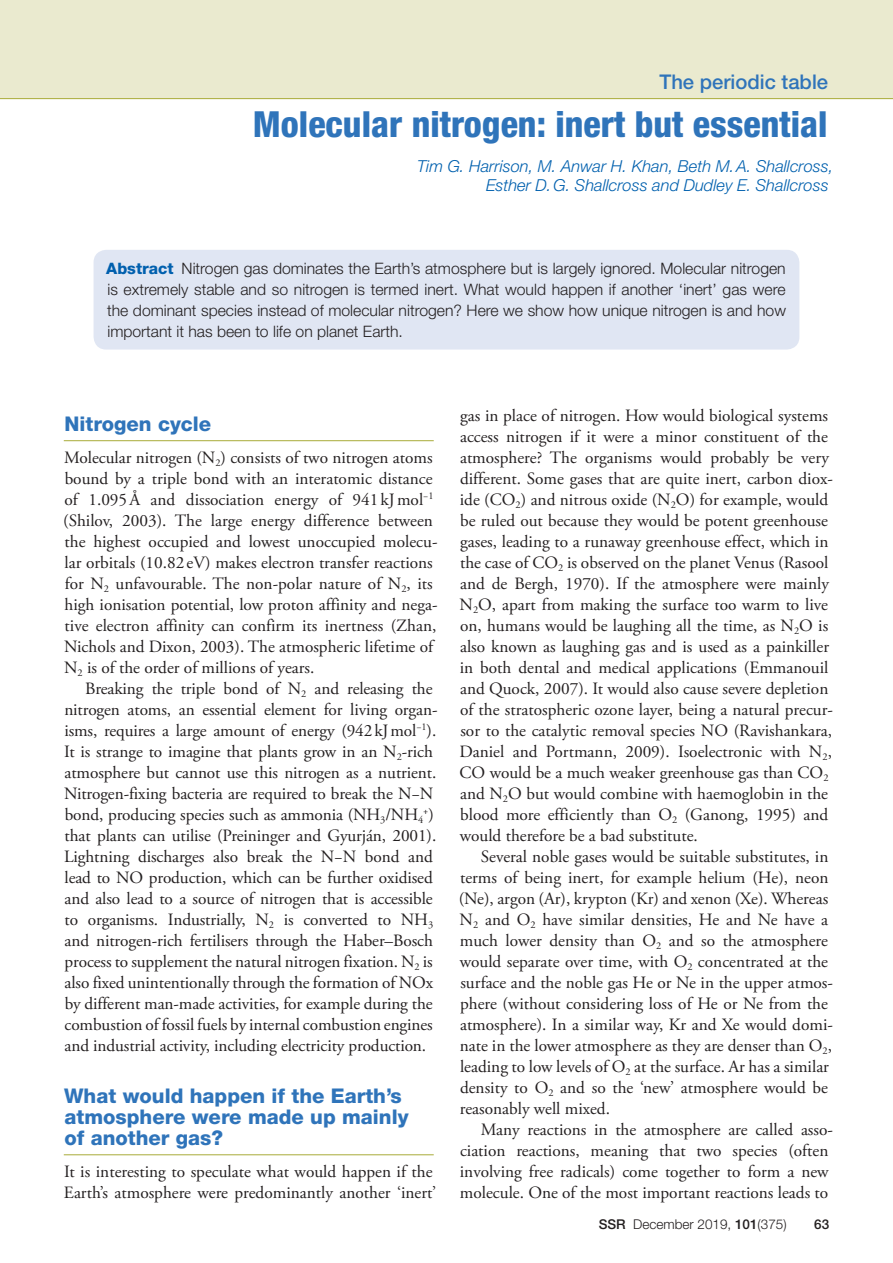
<style>
.page{position:relative;width:893px;height:1263px;background:#fff}
.page>*{position:absolute;margin:0;border:0;box-sizing:border-box;transform-origin:0 0}
.CH_head{font:800 condensed 36px "Helvetica Neue LT Std";color:#2f74ba}
.CH_A_head{font:800 20.25px/21px "Helvetica Neue LT Std";color:#2f74ba}
.SSR_theme_title{font:500 20.25px "Helvetica Neue LT Std";color:#2f74ba}
.CH_body_tx{font:17.25px/21px "Adobe Garamond Pro";letter-spacing:-.005em;color:#231f20}
.CH_body_tx_first{font:17.25px/21px "Adobe Garamond Pro";color:#231f20}
.CH_auth{font:italic 300 16.5px/19.8px "Helvetica Neue LT Std";color:#0160ae;text-align:right}
.CH_abs_tx{font:300 15.75px/21px "Helvetica Neue LT Std";color:#231f20;text-align:justify}
.t1{font:300 13.5px "Helvetica Neue LT Std";color:#231f20}
.t2{font:500 13.5px "Helvetica Neue LT Std";color:#231f20}
.CH_body_tx-2{font:10.35px "Adobe Garamond Pro";color:#231f20}
.s1{font-weight:800;color:#0160ae}
.s2{font-size:17.25px}
.s3{font-weight:500}
</style>
<div class="page">
<div style="left:0;top:0;width:893px;height:99px;background:#eaeacf"></div>
<hr style="left:0;top:98px;width:893px;height:1px;background:#a9ab38">
<div style="left:94px;top:250px;width:705px;height:100px;background:#e0e6f3;border-radius:13px"></div>
<hr style="left:64px;top:440px;width:370px;height:1px;background:#a9ab38">
<hr style="left:64px;top:1154px;width:370px;height:1px;background:#a9ab38">
<p class="SSR_theme_title" style="left:659px;top:69px;width:170px">The periodic table</p>
<p class="CH_head" style="left:253px;top:102px;width:576px">Molecular nitrogen: inert but essential</p>
<p class="CH_auth" style="left:417px;top:156px;width:418px">Tim G. Harrison, M. Anwar H. Khan, Beth M.A. Shallcross,<br>Esther D.G. Shallcross and Dudley E. Shallcross</p>
<p class="CH_abs_tx" style="left:106px;top:257px;width:681px"><span class="s1">Abstract</span> Nitrogen gas dominates the Earth’s atmosphere but is largely ignored. Molecular nitrogen is extremely stable and so nitrogen is termed inert. What would happen if another ‘inert’ gas were the dominant species instead of molecular nitrogen? Here we show how unique nitrogen is and how important it has been to life on planet Earth.</p>
<p class="CH_A_head" style="left:65px;top:414px;width:148px">Nitrogen cycle</p>
<p class="CH_body_tx_first" style="left:63px;top:447px;width:376px">Molecular nitrogen (N<sub>2</sub>) consists of two nitrogen atoms bound by a triple bond with an interatomic distance of 1.095Å and dissociation energy of 941kJmol<sup>−1 </sup>(Shilov, 2003). The large energy difference between the highest occupied and lowest unoccupied molecu&shy;lar orbitals (10.82 eV) makes electron transfer reactions for N<sub>2</sub> unfavourable. The non-polar nature of N<sub>2</sub>, its high ionisation potential, low proton affinity and nega&shy;tive electron affinity can confirm its inertness (Zhan, Nichols and Dixon, 2003). The atmospheric lifetime of N<sub>2</sub> is of the order of millions of years.</p>
<p class="CH_body_tx" style="left:64px;top:678px;width:375px;text-indent:21px">Breaking the triple bond of N<sub>2</sub> and releasing the nitrogen atoms, an essential element for living organ&shy;isms, requires a large amount of energy (942kJmol<sup>−1</sup>).<br>It is strange to imagine that plants grow in an N<sub>2</sub>-rich atmosphere but cannot use this nitrogen as a nutrient.<br>Nitrogen-fixing bacteria are required to break the N−N bond, producing species such as ammonia (NH<sub>3</sub>/NH<sub>4</sub></p>
<p class="CH_body_tx-2" style="left:423px;top:805px;width:12px">+<span class="s2">)</span></p>
<p class="CH_body_tx" style="left:64px;top:825px;width:374px">that plants can utilise (Preininger and Gyurján, 2001).<br>Lightning discharges also break the N−N bond and lead to NO production, which can be further oxidised and also lead to a source of nitrogen that is accessible to organisms. Industrially, N<sub>2</sub> is converted to NH<sub>3 </sub>and nitrogen-rich fertilisers through the Haber–Bosch process to supplement the natural nitrogen fixation. N<sub>2</sub> is also fixed unintentionally through the formation of NOx by different man-made activities, for example during the combustion of fossil fuels by internal combustion engines and industrial activity, including electricity production.</p>
<p class="CH_A_head" style="left:64px;top:1086px;width:346px">What would happen if the Earth’s atmosphere were made up mainly of another gas?</p>
<p class="CH_body_tx_first" style="left:64px;top:1161px;width:374px">It is interesting to speculate what would happen if the<br>Earth’s atmosphere were predominantly another ‘inert’</p>
<p class="CH_body_tx_first" style="left:459px;top:405px;width:375px">gas in place of nitrogen. How would biological systems access nitrogen if it were a minor constituent of the atmosphere? The organisms would probably be very different. Some gases that are quite inert, carbon diox&shy;ide (CO<sub>2</sub>) and nitrous oxide (N<sub>2</sub>O) for example, would be ruled out because they would be potent greenhouse gases, leading to a runaway greenhouse effect, which in the case of CO<sub>2</sub> is observed on the planet Venus (Rasool and de Bergh, 1970). If the atmosphere were mainly N<sub>2</sub>O, apart from making the surface too warm to live on, humans would be laughing all the time, as N<sub>2</sub>O is also known as laughing gas and is used as a painkiller in both dental and medical applications (Emmanouil and Quock, 2007). It would also cause severe depletion of the stratospheric ozone layer, being a natural precur&shy;sor to the catalytic removal species NO (Ravishankara, Daniel and Portmann, 2009). Isoelectronic with N<sub>2</sub>, CO would be a much weaker greenhouse gas than CO<sub>2 </sub>and N<sub>2</sub>O but would combine with haemoglobin in the blood more efficiently than O<sub>2</sub> (Ganong, 1995) and would therefore be a bad substitute.</p>
<p class="CH_body_tx" style="left:459px;top:846px;width:376px;text-indent:22px">Several noble gases would be suitable substitutes, in terms of being inert, for example helium (He), neon (Ne), argon (Ar), krypton (Kr) and xenon (Xe). Whereas N<sub>2</sub> and O<sub>2</sub> have similar densities, He and Ne have a much lower density than O<sub>2</sub> and so the atmosphere would separate over time, with O<sub>2</sub> concentrated at the surface and the noble gas He or Ne in the upper atmos&shy;phere (without considering loss of He or Ne from the atmosphere). In a similar way, Kr and Xe would domi&shy;nate in the lower atmosphere as they are denser than O<sub>2</sub>, leading to low levels of O<sub>2</sub> at the surface. Ar has a similar density to O<sub>2</sub> and so the ‘new’ atmosphere would be reasonably well mixed.</p>
<p class="CH_body_tx" style="left:460px;top:1119px;width:375px;text-indent:21px">Many reactions in the atmosphere are called asso&shy;ciation reactions, meaning that two species (often involving free radicals) come together to form a new molecule. One of the most important reactions leads to</p>
<p class="t1" style="left:599px;top:1216px;width:189px"><span class="s3">SSR</span> December 2019, <span class="s3">101</span>(375)</p>
<p class="t2" style="left:814px;top:1216px;width:17px">63</p>
</div>
